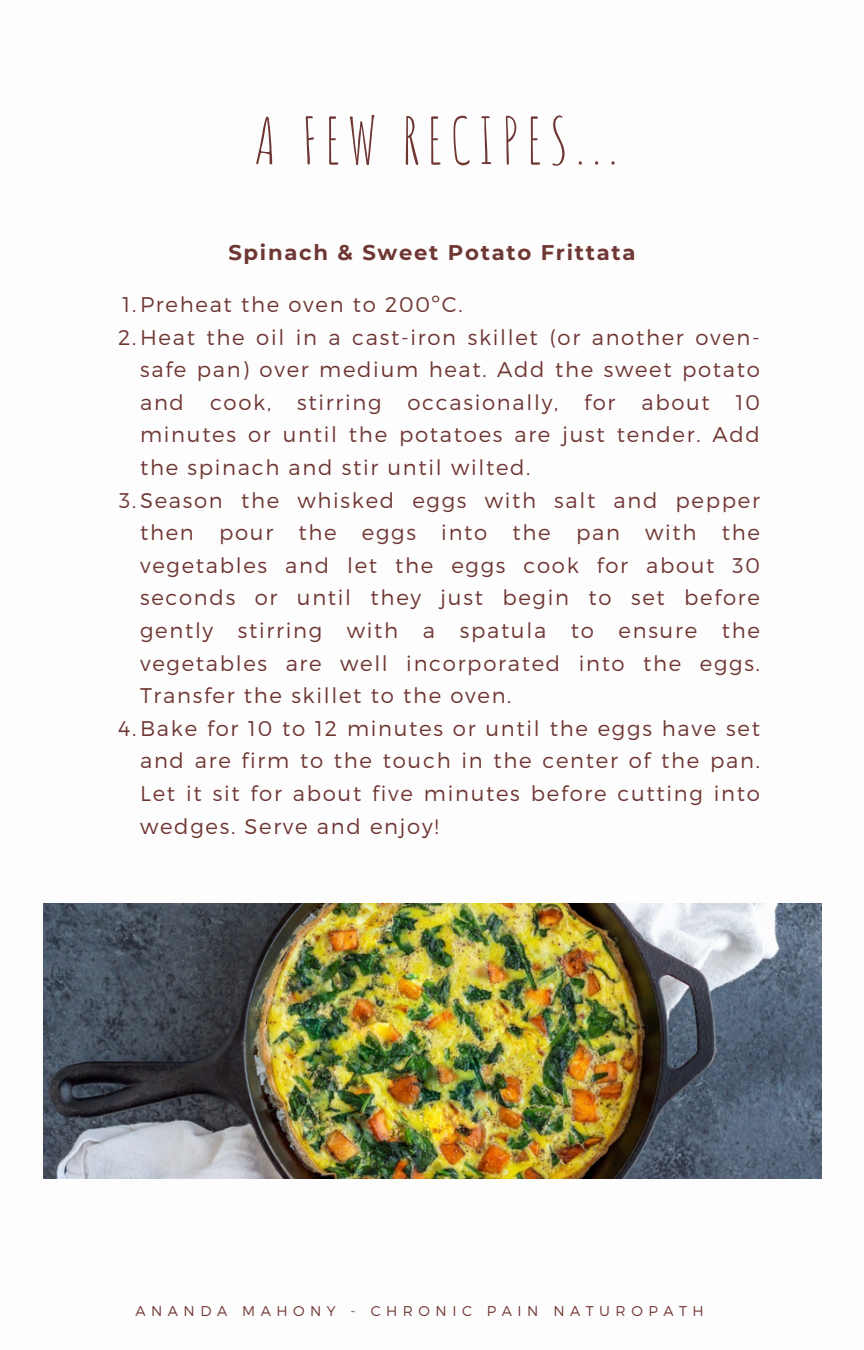
<style>
.page{position:relative;width:864px;height:1350px;background:#fff}
.page>*{position:absolute;margin:0;border:0;box-sizing:border-box;transform-origin:0 0}
.t1{font:63.68px "Amatic SC";letter-spacing:.11em;color:#6f3733}
.t2{font:300 21.15px/32.6px "Montserrat";letter-spacing:.08em;color:#6f3733;text-align:justify}
.t3{font:700 21.15px "Montserrat";letter-spacing:.08em;color:#6f3733}
.t4{font:300 14.17px "Montserrat";letter-spacing:.39em;color:#6f3733}
</style>
<div class="page">
<img style="left:43px;top:903px;width:778px;height:275px">
<p class="t1" style="left:254px;top:100px;width:365px">A FEW RECIPES...</p>
<p class="t3" style="left:228px;top:240px;width:409px">Spinach &amp; Sweet Potato Frittata</p>
<p class="t2" style="left:122px;top:287px;width:342px">1.Preheat the oven to 200ºC.</p>
<p class="t2" style="left:140px;top:320px;width:621px;text-indent:-22px">2.Heat the oil in a cast-iron skillet (or another oven&shy;safe pan) over medium heat. Add the sweet potato and cook, stirring occasionally, for about 10 minutes or until the potatoes are just tender. Add the spinach and stir until wilted.</p>
<p class="t2" style="left:140px;top:483px;width:621px;text-indent:-21px">3.Season the whisked eggs with salt and pepper then pour the eggs into the pan with the vegetables and let the eggs cook for about 30 seconds or until they just begin to set before gently stirring with a spatula to ensure the vegetables are well incorporated into the eggs.<br>Transfer the skillet to the oven.</p>
<p class="t2" style="left:140px;top:711px;width:621px;text-indent:-22px">4.Bake for 10 to 12 minutes or until the eggs have set and are firm to the touch in the center of the pan.<br>Let it sit for about five minutes before cutting into wedges. Serve and enjoy!</p>
<p class="t4" style="left:135px;top:1301px;width:570px">ANANDA MAHONY - CHRONIC PAIN NATUROPATH</p>
</div>
